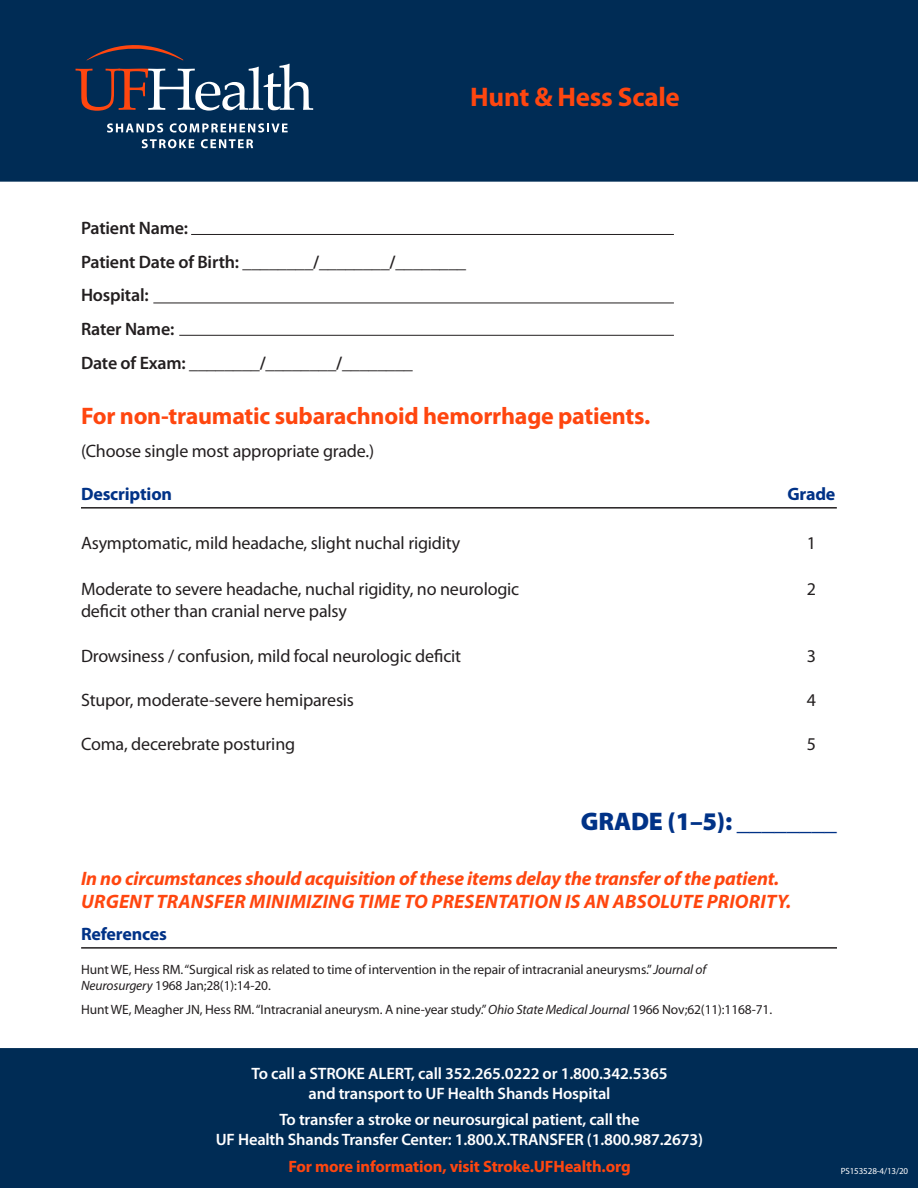
<style>
.page{position:relative;width:918px;height:1188px;background:#fff}
.page>*{position:absolute;margin:0;border:0;box-sizing:border-box;transform-origin:0 0}
.Service_line{font:700 27px "Myriad Pro";letter-spacing:-.01em;color:#ff460f}
.t1{font:900 25.5px "Myriad Pro";letter-spacing:-.01em;color:#003287}
.t2{font:700 24px "Myriad Pro";letter-spacing:-.01em;color:#ff460f}
.t3{font:italic 700 19.5px/22.5px "Myriad Pro";letter-spacing:-.01em;color:#ff460f}
.t4{font:18px "Myriad Pro";letter-spacing:-.01em;color:#231f20}
.t5{font:600 18px "Myriad Pro";letter-spacing:-.01em;color:#231f20}
.t6{font:700 18px "Myriad Pro";letter-spacing:-.01em;color:#003287}
.Footer{font:600 16.5px/19.8px "Myriad Pro";letter-spacing:-.01em;color:#fff;text-align:center}
.Footer-2{font:700 16.5px "Myriad Pro";letter-spacing:-.01em;color:#ff460f}
.t7{font:13.5px/16.5px "Myriad Pro";letter-spacing:-.01em;color:#231f20}
.Footer-3{font:9px "Myriad Pro";letter-spacing:-.01em;color:#fff}
.s1{font-style:italic}
</style>
<div class="page">
<div style="left:0;top:1045px;width:918px;height:143px;background:#002c55"></div>
<div style="left:0;top:1042px;width:918px;height:6px;background:#fff"></div>
<div style="left:0;top:0;width:918px;height:185px;background:#002c55"></div>
<div style="left:0;top:182px;width:918px;height:6px;background:#fff"></div>
<svg style="left:76px;top:45px;width:237px;height:66px"></svg>
<svg style="left:107px;top:123px;width:56px;height:10px"></svg>
<svg style="left:170px;top:123px;width:118px;height:10px"></svg>
<svg style="left:142px;top:139px;width:52px;height:9px"></svg>
<svg style="left:201px;top:139px;width:52px;height:9px"></svg>
<hr style="left:81px;top:507px;width:756px;height:2px;background:#231f20">
<hr style="left:81px;top:947px;width:756px;height:2px;background:#231f20">
<hr style="left:191px;top:234px;width:483px;height:1px;background:#231f20">
<hr style="left:153px;top:303px;width:521px;height:1px;background:#231f20">
<hr style="left:179px;top:335px;width:495px;height:1px;background:#231f20">
<p class="Service_line" style="left:470px;top:81px;width:211px">Hunt &amp; Hess Scale</p>
<p class="t5" style="left:81px;top:218px;width:109px">Patient Name:</p>
<p class="t5" style="left:81px;top:252px;width:387px">Patient Date of Birth: ________/________/________</p>
<p class="t5" style="left:81px;top:285px;width:69px">Hospital:</p>
<p class="t5" style="left:81px;top:319px;width:95px">Rater Name:</p>
<p class="t5" style="left:81px;top:353px;width:333px">Date of Exam: ________/________/________</p>
<p class="t2" style="left:81px;top:402px;width:571px">For non-traumatic subarachnoid hemorrhage patients.</p>
<p class="t4" style="left:81px;top:441px;width:295px">(Choose single most appropriate grade.)</p>
<p class="t6" style="left:81px;top:484px;width:93px">Description</p>
<p class="t6" style="left:788px;top:484px;width:49px">Grade</p>
<p class="t4" style="left:81px;top:533px;width:381px">Asymptomatic, mild headache, slight nuchal rigidity</p>
<p class="t4" style="left:807px;top:533px;width:11px">1</p>
<p class="t4" style="left:81px;top:579px;width:440px">Moderate to severe headache, nuchal rigidity, no neurologic</p>
<p class="t4" style="left:807px;top:579px;width:11px">2</p>
<p class="t4" style="left:81px;top:601px;width:268px">deficit other than cranial nerve palsy</p>
<p class="t4" style="left:81px;top:646px;width:382px">Drowsiness / confusion, mild focal neurologic deficit</p>
<p class="t4" style="left:807px;top:646px;width:11px">3</p>
<p class="t4" style="left:81px;top:690px;width:275px">Stupor, moderate-severe hemiparesis</p>
<p class="t4" style="left:807px;top:690px;width:11px">4</p>
<p class="t4" style="left:81px;top:734px;width:216px">Coma, decerebrate posturing</p>
<p class="t4" style="left:807px;top:734px;width:11px">5</p>
<p class="t1" style="left:581px;top:804px;width:258px">GRADE (1–5): ________</p>
<p class="t3" style="left:81px;top:868px;width:712px">In no circumstances should acquisition of these items delay the transfer of the patient.<br>URGENT TRANSFER MINIMIZING TIME TO PRESENTATION IS AN ABSOLUTE PRIORITY.</p>
<p class="t6" style="left:81px;top:924px;width:88px">References</p>
<p class="t7" style="left:81px;top:961px;width:627px">Hunt WE, Hess RM. “Surgical risk as related to time of intervention in the repair of intracranial aneurysms.” <span class="s1">Journal of<br>Neurosurgery</span> 1968 Jan;28(1):14-20.</p>
<p class="t7" style="left:81px;top:1001px;width:693px">Hunt WE, Meagher JN, Hess RM. “Intracranial aneurysm. A nine-year study.” <span class="s1">Ohio State Medical Journal</span> 1966 Nov;62(11):1168-71.</p>
<p class="Footer" style="left:252px;top:1064px;width:418px">To call a STROKE ALERT, call 352.265.0222 or 1.800.342.5365 and transport to UF Health Shands Hospital</p>
<p class="Footer" style="left:216px;top:1110px;width:489px">To transfer a stroke or neurosurgical patient, call the<br>UF Health Shands Transfer Center: 1.800.X.TRANSFER (1.800.987.2673)</p>
<p class="Footer-2" style="left:288px;top:1157px;width:344px">For more information, visit Stroke.UFHealth.org</p>
<p class="Footer-3" style="left:841px;top:1166px;width:69px">PS153528-4/13/20</p>
</div>
